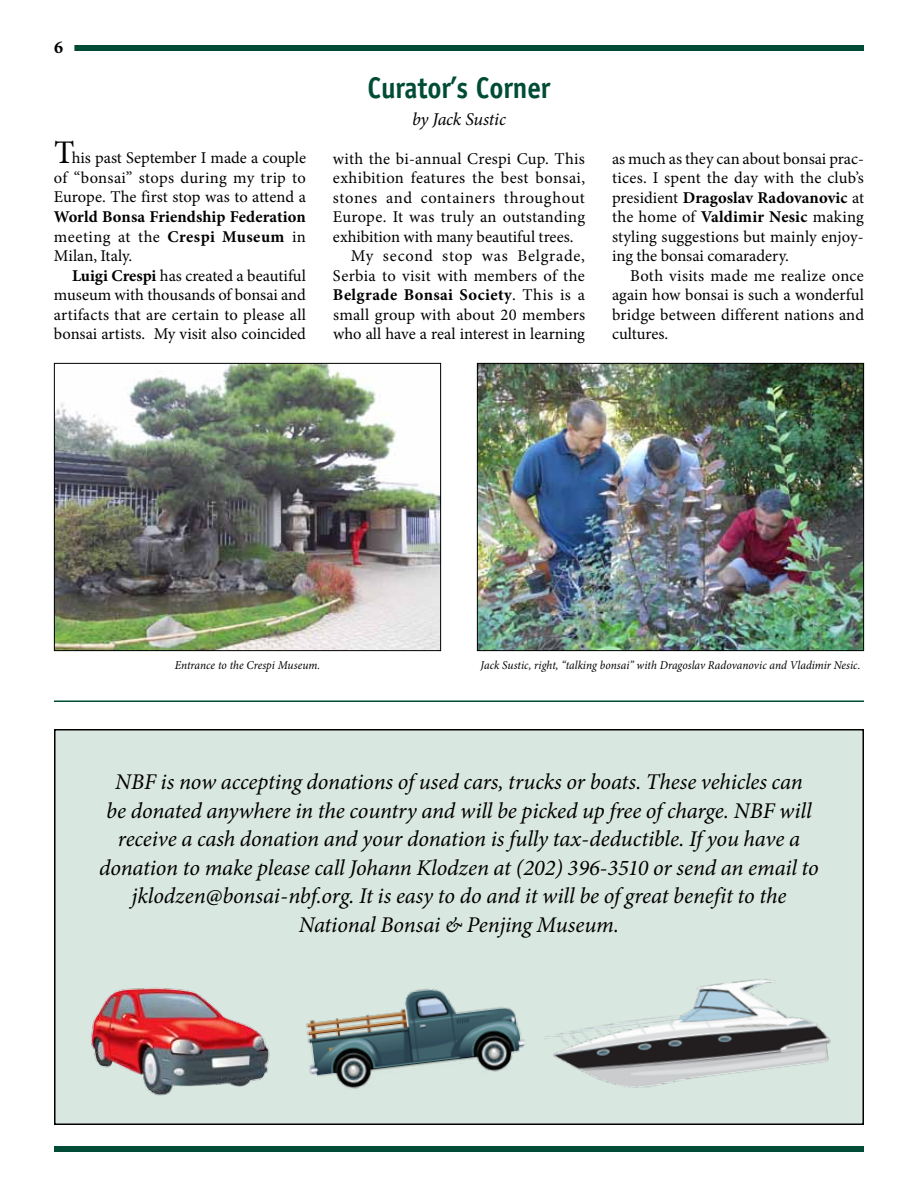
<style>
.page{position:relative;width:918px;height:1188px;background:#fff}
.page>*{position:absolute;margin:0;border:0;box-sizing:border-box;transform-origin:0 0}
.t1{font:700 30px "Officina Sans Std";letter-spacing:-.005em;color:#004c36;scale:.91 1}
.t2{font:italic 22.5px/28.5px "Minion Pro";letter-spacing:-.005em;color:#000;text-align:center}
.t3{font:italic 18px "Minion Pro";letter-spacing:-.015em;color:#000}
.t4{font:700 18px "Minion Pro";color:#000}
.t5{font:16.5px/19.5px "Minion Pro";letter-spacing:.01em;color:#000;text-align:justify}
.t6{font:700 16.5px/19.5px "Minion Pro";letter-spacing:.015em;color:#000;text-align:justify}
.t7{font:16.5px "Minion Pro";letter-spacing:.035em;color:#000}
.t8{font:16.5px "Minion Pro";letter-spacing:.045em;color:#000}
.t9{font:italic 12px "Minion Pro";color:#000;scale:.95 1}
.s1{font-size:33px}
.s2{font-weight:400}
.s3{font-weight:700}
</style>
<div class="page">
<div style="left:54px;top:1146px;width:810px;height:6px;background:#004c36"></div>
<div style="left:74px;top:45px;width:790px;height:6px;background:#004c36"></div>
<hr style="left:54px;top:700px;width:810px;height:2px;background:#004c36">
<img style="left:56px;top:365px;width:383px;height:284px">
<div style="left:54px;top:363px;width:387px;height:288px;border:1px solid #000"></div>
<img style="left:479px;top:365px;width:383px;height:284px">
<div style="left:477px;top:363px;width:387px;height:288px;border:1px solid #000"></div>
<div style="left:55px;top:730px;width:808px;height:394px;background:#d9e7e1"></div>
<div style="left:54px;top:729px;width:810px;height:396px;border:2px solid #000"></div>
<img style="left:91px;top:988px;width:179px;height:108px">
<img style="left:306px;top:988px;width:218px;height:101px">
<img style="left:524px;top:979px;width:307px;height:109px">
<p class="t4" style="left:54px;top:34px;width:10px">6</p>
<p class="t5" style="left:54px;top:149px;width:254px"><span class="s1">T</span>his past September I made a couple of “bonsai” stops during my trip to Europe. The first stop was to attend a</p>
<p class="t6" style="left:54px;top:207px;width:253px">World Bonsa Friendship Federation <span class="s2">meeting at the</span> Crespi Museum <span class="s2">in Milan, Italy.</span></p>
<p class="t5" style="left:54px;top:266px;width:254px;text-indent:18px"><span class="s3">Luigi Crespi</span> has created a beautiful museum with thousands of bonsai and artifacts that are certain to please all bonsai artists. My visit also coincided</p>
<h1 class="t1" style="left:367px;top:69px;width:203px">Curator’s Corner</h1>
<p class="t3" style="left:412px;top:107px;width:95px">by Jack Sustic</p>
<p class="t5" style="left:333px;top:149px;width:253px">with the bi-annual Crespi Cup. This</p>
<p class="t5" style="left:333px;top:168px;width:254px">exhibition features the best bonsai,</p>
<p class="t7" style="left:333px;top:187px;width:253px">stones and containers throughout</p>
<p class="t5" style="left:333px;top:207px;width:254px">Europe. It was truly an outstanding</p>
<p class="t5" style="left:333px;top:227px;width:242px">exhibition with many beautiful trees.</p>
<p class="t8" style="left:351px;top:245px;width:236px">My second stop was Belgrade,</p>
<p class="t5" style="left:333px;top:266px;width:253px">Serbia to visit with members of the</p>
<p class="t6" style="left:333px;top:285px;width:253px">Belgrade Bonsai Society<span class="s2">. This is a</span></p>
<p class="t5" style="left:333px;top:305px;width:254px">small group with about 20 members</p>
<p class="t5" style="left:333px;top:324px;width:253px">who all have a real interest in learning</p>
<p class="t5" style="left:612px;top:149px;width:254px">as much as they can about bonsai prac&shy;tices. I spent the day with the club’s presidient <span class="s3">Dragoslav Radovanovic</span> at the home of <span class="s3">Valdimir Nesic</span> making styling suggestions but mainly enjoy&shy;ing the bonsai comaradery.</p>
<p class="t5" style="left:612px;top:266px;width:254px;text-indent:18px">Both visits made me realize once again how bonsai is such a wonderful bridge between different nations and cultures.</p>
<p class="t9" style="left:175px;top:657px;width:155px">Entrance to the Crespi Museum.</p>
<p class="t9" style="left:481px;top:657px;width:401px">Jack Sustic, right, “talking bonsai” with Dragoslav Radovanovic and Vladimir Nesic.</p>
<p class="t2" style="left:99px;top:768px;width:721px">NBF is now accepting donations of used cars, trucks or boats. These vehicles can<br>be donated anywhere in the country and will be picked up free of charge. NBF will receive a cash donation and your donation is fully tax-deductible. If you have a donation to make please call Johann Klodzen at (202) 396-3510 or send an email to jklodzen@bonsai-nbf.org. It is easy to do and it will be of great benefit to the National Bonsai &amp; Penjing Museum.</p>
</div>
